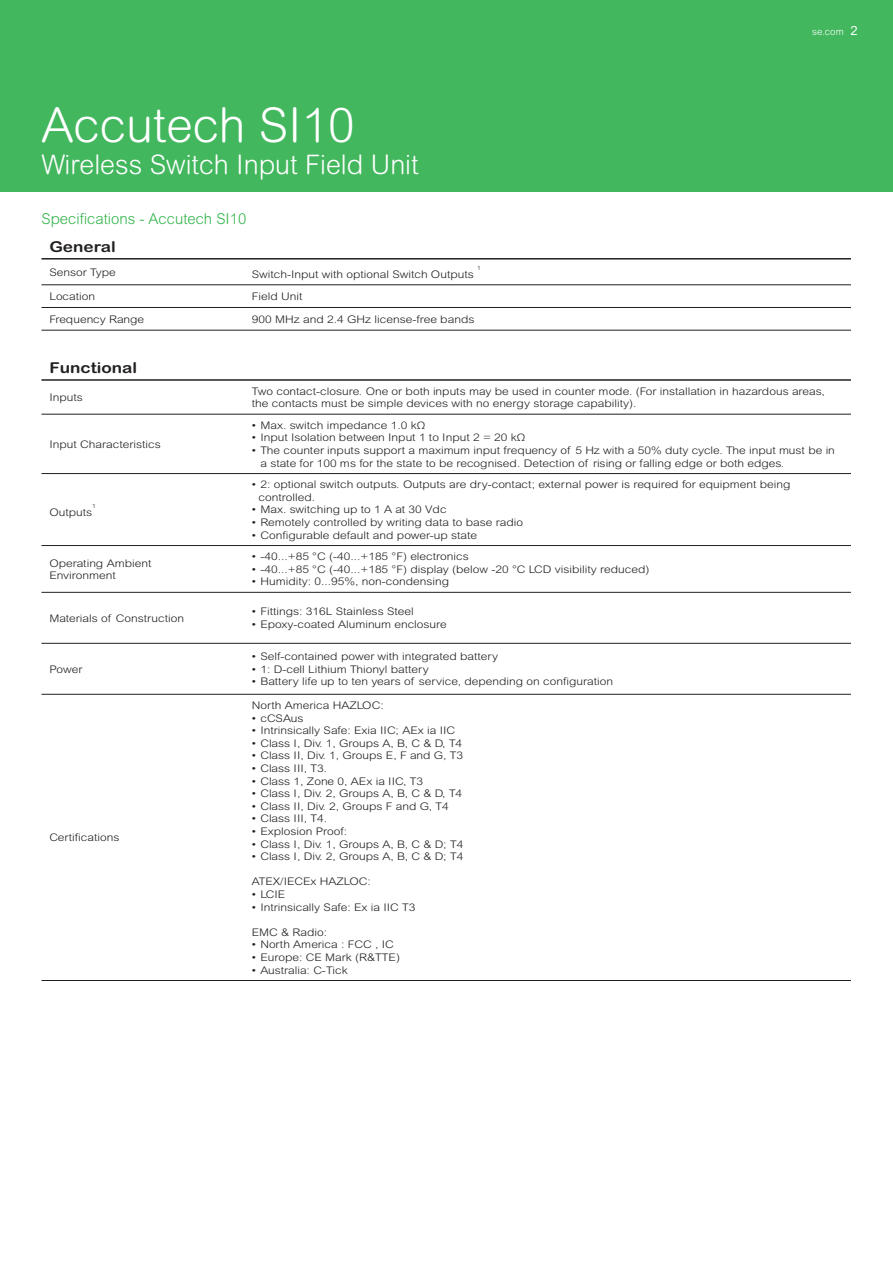
<style>
.page{position:relative;width:893px;height:1263px;background:#fff}
.page>*{position:absolute;margin:0;border:0;box-sizing:border-box;transform-origin:0 0}
.t1{font:300 48px "Arial Rounded MT Std";color:#fff}
.t2{font:300 27px "Arial Rounded MT Std";color:#fff}
.t3{font:300 15px "Arial Rounded MT Std";color:#31b44a}
.t4{font:700 15px "Arial Rounded MT Std";color:#231f20;scale:1.15 1}
.t5{font:300 10.5px/12.6px "Arial Rounded MT Std";color:#231f20;scale:1.15 1}
.t6{font:300 9.75px "Arial Rounded MT Std";color:#fff}
.t7{font:300 5.7px "Arial Rounded MT Std";color:#231f20;scale:1.15 1}
.s1{font-weight:400;font-size:12.75px}
</style>
<div class="page">
<div style="left:0;top:0;width:893px;height:191px;background:#42b75e"></div>
<svg style="left:41px;top:284px;width:810px;height:410px"></svg>
<hr style="left:41px;top:285px;width:203px;height:1px;background:#231f20">
<hr style="left:244px;top:285px;width:607px;height:1px;background:#231f20">
<hr style="left:41px;top:307px;width:203px;height:1px;background:#231f20">
<hr style="left:244px;top:307px;width:607px;height:1px;background:#231f20">
<hr style="left:41px;top:330px;width:203px;height:1px;background:#231f20">
<hr style="left:244px;top:330px;width:607px;height:1px;background:#231f20">
<hr style="left:41px;top:414px;width:203px;height:1px;background:#231f20">
<hr style="left:244px;top:414px;width:607px;height:1px;background:#231f20">
<hr style="left:41px;top:473px;width:203px;height:1px;background:#231f20">
<hr style="left:244px;top:473px;width:607px;height:1px;background:#231f20">
<hr style="left:41px;top:545px;width:203px;height:1px;background:#231f20">
<hr style="left:244px;top:545px;width:607px;height:1px;background:#231f20">
<hr style="left:41px;top:592px;width:203px;height:1px;background:#231f20">
<hr style="left:244px;top:592px;width:607px;height:1px;background:#231f20">
<hr style="left:41px;top:643px;width:203px;height:1px;background:#231f20">
<hr style="left:244px;top:643px;width:607px;height:1px;background:#231f20">
<hr style="left:41px;top:694px;width:203px;height:1px;background:#231f20">
<hr style="left:244px;top:694px;width:607px;height:1px;background:#231f20">
<hr style="left:41px;top:980px;width:203px;height:1px;background:#231f20">
<hr style="left:244px;top:980px;width:607px;height:1px;background:#231f20">
<hr style="left:41px;top:258px;width:203px;height:2px;background:#231f20">
<hr style="left:244px;top:258px;width:607px;height:2px;background:#231f20">
<hr style="left:41px;top:379px;width:203px;height:2px;background:#231f20">
<hr style="left:244px;top:379px;width:607px;height:2px;background:#231f20">
<h1 class="t1" style="left:41px;top:97px;width:315px">Accutech SI10</h1>
<h2 class="t2" style="left:41px;top:149px;width:379px">Wireless Switch Input Field Unit</h2>
<h3 class="t3" style="left:41px;top:210px;width:206px">Specifications - Accutech SI10</h3>
<h3 class="t4" style="left:49px;top:238px;width:59px">General</h3>
<p class="t5" style="left:49px;top:266px;width:59px">Sensor Type</p>
<p class="t5" style="left:252px;top:268px;width:194px">Switch-Input with optional Switch Outputs</p>
<p class="t7" style="left:477px;top:265px;width:5px">1</p>
<p class="t6" style="left:812px;top:26px;width:47px">se.com <span class="s1">2</span></p>
<p class="t5" style="left:49px;top:290px;width:41px">Location</p>
<p class="t5" style="left:252px;top:290px;width:45px">Field Unit</p>
<p class="t5" style="left:49px;top:313px;width:84px">Frequency Range</p>
<p class="t5" style="left:252px;top:313px;width:195px">900 MHz and 2.4 GHz license-free bands</p>
<h3 class="t4" style="left:49px;top:359px;width:78px">Functional</h3>
<p class="t5" style="left:49px;top:391px;width:31px">Inputs</p>
<p class="t5" style="left:252px;top:385px;width:500px">Two contact-closure. One or both inputs may be used in counter mode. (For installation in hazardous areas, the contacts must be simple devices with no energy storage capability).</p>
<p class="t5" style="left:49px;top:438px;width:98px">Input Characteristics</p>
<p class="t5" style="left:252px;top:419px;width:152px">• Max. switch impedance 1.0 kΩ</p>
<p class="t5" style="left:252px;top:431px;width:239px">• Input Isolation between Input 1 to Input 2 = 20 kΩ</p>
<p class="t5" style="left:260px;top:444px;width:501px;text-indent:-9px">• The counter inputs support a maximum input frequency of 5 Hz with a 50% duty cycle. The input must be in a state for 100 ms for the state to be recognised. Detection of rising or falling edge or both edges.</p>
<p class="t7" style="left:92px;top:503px;width:5px">1</p>
<p class="t5" style="left:49px;top:506px;width:39px">Outputs</p>
<p class="t5" style="left:49px;top:556px;width:90px">Operating Ambient<br>Environment</p>
<p class="t5" style="left:49px;top:612px;width:119px">Materials of Construction</p>
<p class="t5" style="left:49px;top:663px;width:30px">Power</p>
<p class="t5" style="left:49px;top:831px;width:62px">Certifications</p>
<p class="t5" style="left:259px;top:478px;width:464px;text-indent:-7px">• 2: optional switch outputs. Outputs are dry-contact; external power is required for equipment being controlled.</p>
<p class="t5" style="left:252px;top:503px;width:171px">• Max. switching up to 1 A at 30 Vdc</p>
<p class="t5" style="left:252px;top:516px;width:237px">• Remotely controlled by writing data to base radio</p>
<p class="t5" style="left:252px;top:529px;width:197px">• Configurable default and power-up state</p>
<p class="t5" style="left:252px;top:550px;width:190px">• -40...+85 °C (-40...+185 °F) electronics</p>
<p class="t5" style="left:252px;top:563px;width:347px">• -40...+85 °C (-40...+185 °F) display (below -20 °C LCD visibility reduced)</p>
<p class="t5" style="left:252px;top:575px;width:173px">• Humidity: 0...95%, non-condensing</p>
<p class="t5" style="left:252px;top:605px;width:142px">• Fittings: 316L Stainless Steel</p>
<p class="t5" style="left:252px;top:618px;width:171px">• Epoxy-coated Aluminum enclosure</p>
<p class="t5" style="left:252px;top:650px;width:216px">• Self-contained power with integrated battery</p>
<p class="t5" style="left:252px;top:663px;width:155px">• 1: D-cell Lithium Thionyl battery</p>
<p class="t5" style="left:252px;top:675px;width:315px">• Battery life up to ten years of service, depending on configuration</p>
<p class="t5" style="left:252px;top:699px;width:116px">North America HAZLOC:</p>
<p class="t5" style="left:252px;top:711px;width:46px">• cCSAus</p>
<p class="t5" style="left:252px;top:724px;width:178px">• Intrinsically Safe: Exia IIC; AEx ia IIC</p>
<p class="t5" style="left:252px;top:737px;width:184px">• Class I, Div. 1, Groups A, B, C &amp; D, T4</p>
<p class="t5" style="left:252px;top:749px;width:185px">• Class II, Div. 1, Groups E, F and G, T3</p>
<p class="t5" style="left:252px;top:762px;width:67px">• Class III, T3.</p>
<p class="t5" style="left:252px;top:774px;width:151px">• Class 1, Zone 0, AEx ia IIC, T3</p>
<p class="t5" style="left:252px;top:787px;width:184px">• Class I, Div. 2, Groups A, B, C &amp; D, T4</p>
<p class="t5" style="left:252px;top:800px;width:173px">• Class II, Div. 2, Groups F and G, T4</p>
<p class="t5" style="left:252px;top:812px;width:67px">• Class III, T4.</p>
<p class="t5" style="left:252px;top:825px;width:84px">• Explosion Proof:</p>
<p class="t5" style="left:252px;top:837px;width:185px">• Class I, Div. 1, Groups A, B, C &amp; D; T4</p>
<p class="t5" style="left:252px;top:850px;width:185px">• Class I, Div. 2, Groups A, B, C &amp; D; T4</p>
<p class="t5" style="left:252px;top:875px;width:105px">ATEX/IECEx HAZLOC:</p>
<p class="t5" style="left:252px;top:888px;width:31px">• LCIE</p>
<p class="t5" style="left:252px;top:900px;width:144px">• Intrinsically Safe: Ex ia IIC T3</p>
<p class="t5" style="left:252px;top:926px;width:67px">EMC &amp; Radio:</p>
<p class="t5" style="left:252px;top:938px;width:125px">• North America : FCC , IC</p>
<p class="t5" style="left:252px;top:951px;width:130px">• Europe: CE Mark (R&amp;TTE)</p>
<p class="t5" style="left:252px;top:963px;width:85px">• Australia: C-Tick</p>
</div>
